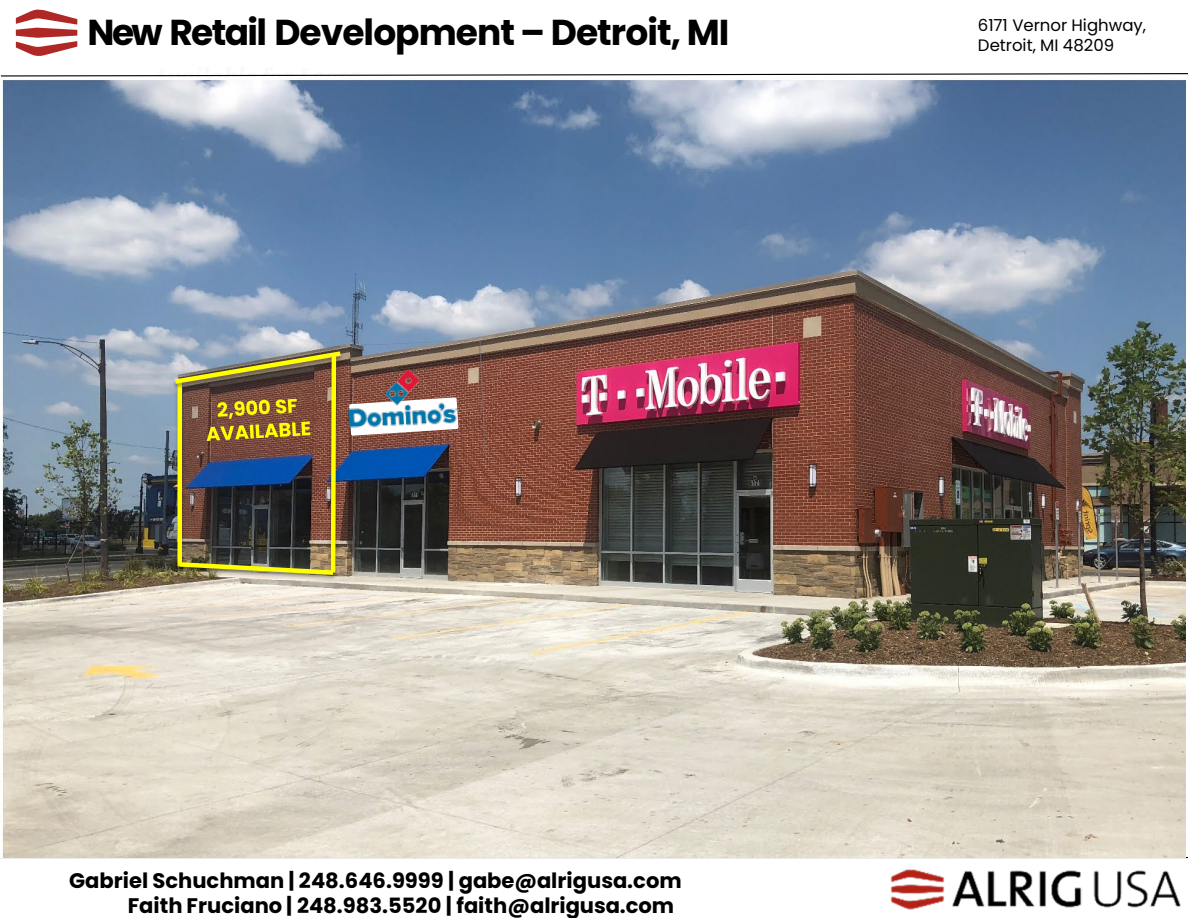
<style>
.page{position:relative;width:1188px;height:918px;background:#fff}
.page>*{position:absolute;margin:0;border:0;box-sizing:border-box;transform-origin:0 0}
.t1{font:700 36px "Poppins";letter-spacing:-.025em;color:#000}
.t2{font:700 21px "Poppins";color:#000}
.t3{font:16.5px "Poppins";color:#000}
</style>
<div class="page">
<svg style="left:16px;top:10px;width:61px;height:46px"></svg>
<svg style="left:0;top:73px;width:1187px;height:4px"></svg>
<img style="left:880px;top:851px;width:308px;height:59px">
<hr style="left:0;top:857px;width:1188px;height:1px;background:#000">
<img style="left:1185px;top:96px;width:1px;height:62px">
<img style="left:1185px;top:480px;width:1px;height:79px">
<img style="left:0;top:79px;width:1185px;height:778px">
<img style="left:319px;top:340px;width:167px;height:135px">
<img style="left:175px;top:577px;width:165px;height:6px">
<img style="left:170px;top:348px;width:290px;height:229px">
<h1 class="t1" style="left:88px;top:12px;width:644px">New Retail Development – Detroit, MI</h1>
<p class="t3" style="left:978px;top:16px;width:170px">6171 Vernor Highway,</p>
<p class="t3" style="left:978px;top:36px;width:138px">Detroit, MI 48209</p>
<p class="t2" style="left:69px;top:868px;width:614px">Gabriel Schuchman | 248.646.9999 | gabe@alrigusa.com</p>
<p class="t2" style="left:128px;top:893px;width:548px">Faith Fruciano | 248.983.5520 | faith@alrigusa.com</p>
</div>
